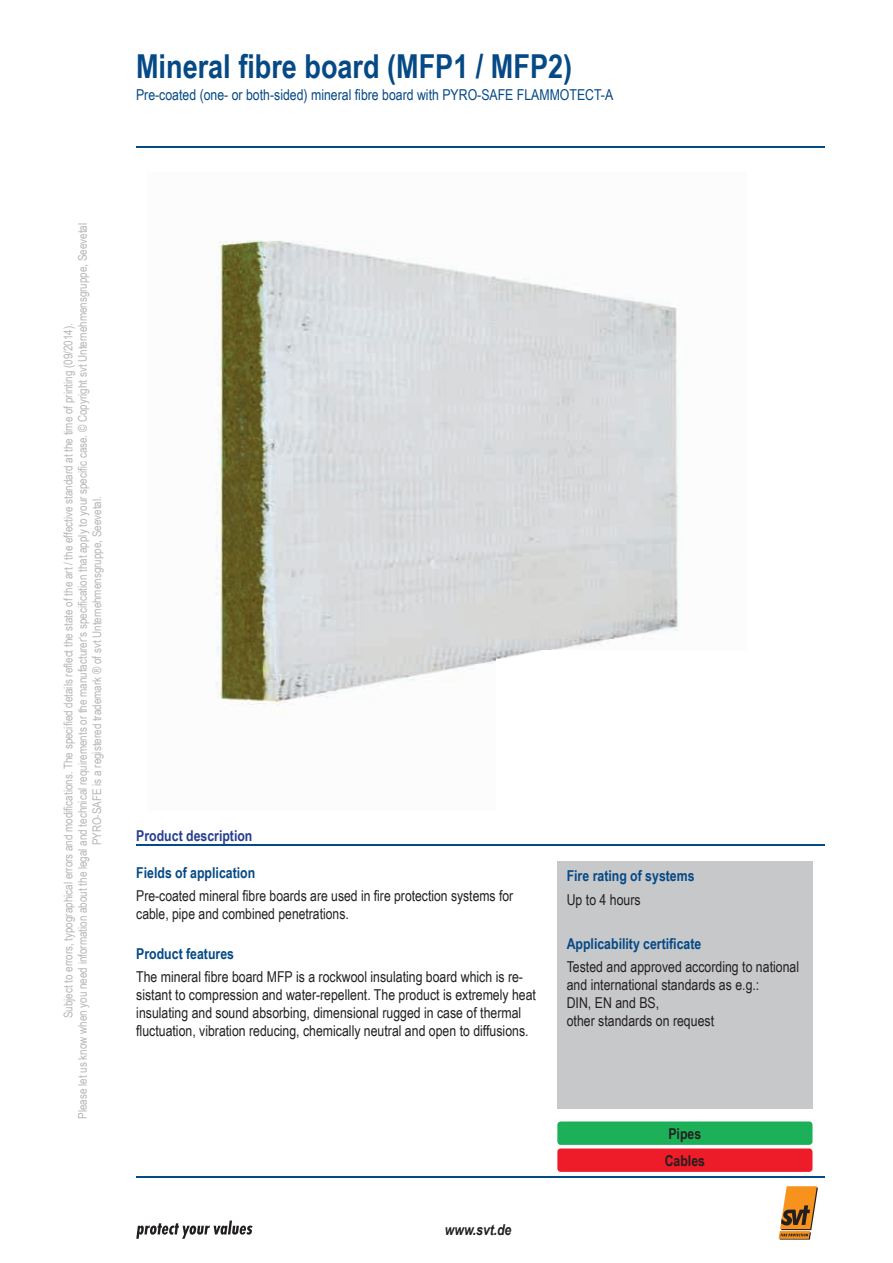
<style>
.page{position:relative;width:893px;height:1263px;background:#fff}
.page>*{position:absolute;margin:0;border:0;box-sizing:border-box;transform-origin:0 0}
.t1{font:700 33px "Arial Narrow";color:#054985}
.t2{font:15px/18px "Arial Narrow";color:#231f20}
.t3{font:700 15px "Arial Narrow";color:#054985}
.t4{font:15px "Arial Narrow";color:#054985}
.t5{font:700 15px "Arial Narrow";color:#253f8e}
.t6{font:700 15px "Arial Narrow";color:#231f20}
.t7{font:italic 700 15px "Arial Narrow";color:#231f20}
.t8{font:12px/14.4px "Arial Narrow";color:#b4b5b8;text-align:center}
</style>
<div class="page">
<hr style="left:136px;top:147px;width:689px;height:1px;background:#054985">
<svg style="left:779px;top:1186px;width:39px;height:53px"></svg>
<svg style="left:136px;top:1220px;width:117px;height:19px"></svg>
<hr style="left:136px;top:1176px;width:689px;height:2px;background:#054985">
<img style="left:215px;top:240px;width:464px;height:475px">
<div style="left:557px;top:861px;width:255px;height:248px;background:#c7c8ca"></div>
<hr style="left:136px;top:844px;width:689px;height:1px;background:#054985">
<div style="left:557px;top:1148px;width:255px;height:24px;background:#ee1c28;border-radius:3px"></div>
<div style="left:557px;top:1121px;width:255px;height:24px;background:#1cb158;border-radius:3px"></div>
<h1 class="t1" style="left:136px;top:41px;width:438px">Mineral fibre board (MFP1 / MFP2)</h1>
<p class="t4" style="left:136px;top:84px;width:479px">Pre-coated (one- or both-sided) mineral fibre board with PYRO-SAFE FLAMMOTECT-A</p>
<p class="t8" style="left:61px;top:1119px;width:897px;rotate:-90deg">Subject to errors, typographical errors and modifications. The specified details reflect the state of the art / the effective standard at the time of printing (09/2014).<br>Please let us know when you need information about the legal and technical requirements or the manufacturer‘s specification that apply to your specific case. © Copyright svt Unternehmensgruppe, Seevetal<br>PYRO-SAFE is a registered trademark ® of svt Unternehmensgruppe, Seevetal.</p>
<p class="t5" style="left:136px;top:824px;width:118px">Product description</p>
<p class="t3" style="left:136px;top:861px;width:120px">Fields of application</p>
<p class="t2" style="left:136px;top:886px;width:378px">Pre-coated mineral fibre boards are used in fire protection systems for cable, pipe and combined penetrations.</p>
<p class="t3" style="left:136px;top:942px;width:99px">Product features</p>
<p class="t2" style="left:136px;top:967px;width:401px">The mineral fibre board MFP is a rockwool insulating board which is re&shy;sistant to compression and water-repellent. The product is extremely heat insulating and sound absorbing, dimensional rugged in case of thermal fluctuation, vibration reducing, chemically neutral and open to diffusions.</p>
<p class="t3" style="left:567px;top:865px;width:129px">Fire rating of systems</p>
<p class="t2" style="left:567px;top:890px;width:76px">Up to 4 hours</p>
<p class="t3" style="left:567px;top:932px;width:136px">Applicability certificate</p>
<p class="t2" style="left:567px;top:957px;width:234px">Tested and approved according to national and international standards as e.g.:<br>DIN, EN and BS,<br>other standards on request</p>
<p class="t7" style="left:445px;top:1218px;width:68px">www.svt.de</p>
<p class="t6" style="left:668px;top:1122px;width:34px">Pipes</p>
<p class="t6" style="left:665px;top:1149px;width:42px">Cables</p>
</div>
